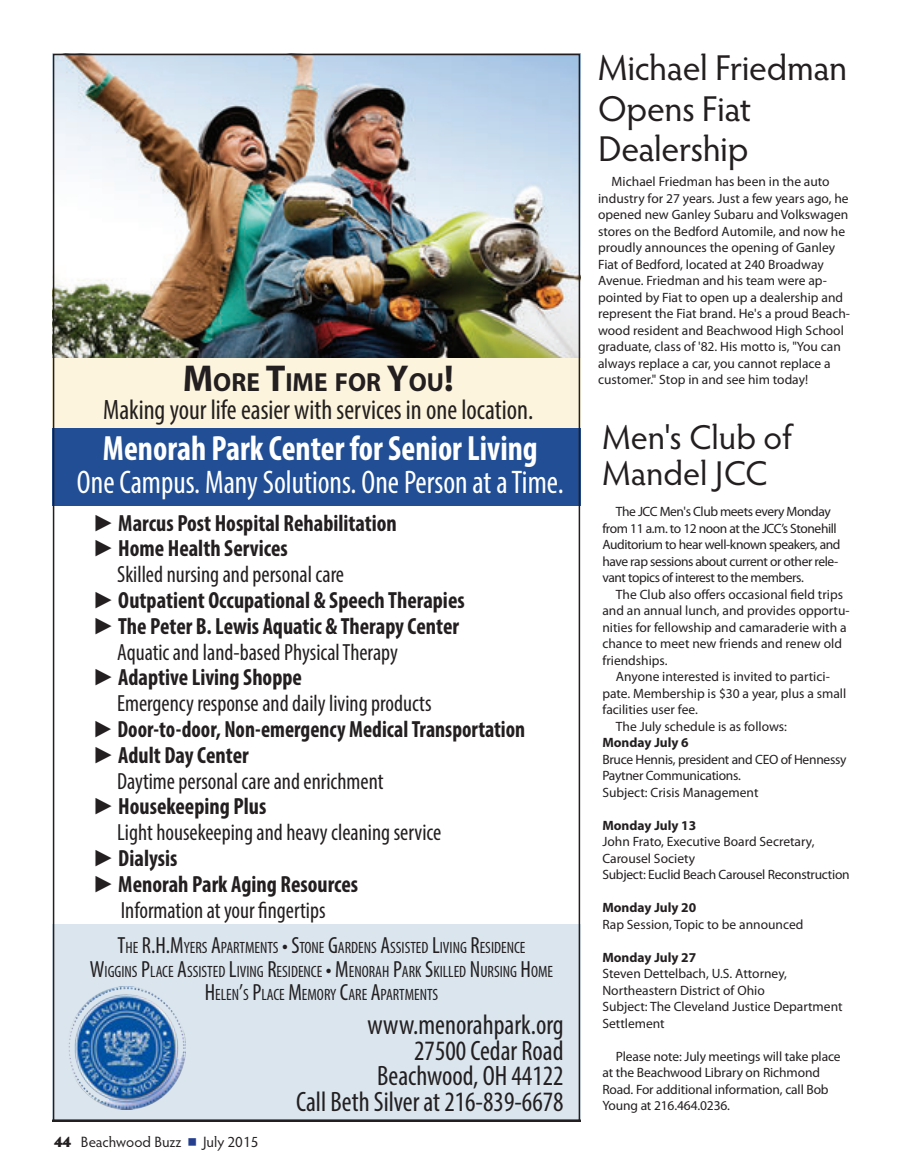
<style>
.page{position:relative;width:905px;height:1175px;background:#fff}
.page>*{position:absolute;margin:0;border:0;box-sizing:border-box;transform-origin:0 0}
.Headline_Small{font:36px/40.5px "Hypatia Sans Pro";letter-spacing:-.015em;color:#231f20}
.t1{font:700 condensed 35.1px "Myriad Pro";color:#fff;scale:.94 1}
.Headline_Small_2{font:34.5px/36px "Hypatia Sans Pro";color:#231f20}
.t2{font:condensed 32.85px "Myriad Pro";color:#fff;scale:.94 1}
.t3{font:condensed 28.2px/25.8px "Myriad Pro";color:#231f20;text-align:right;scale:.96 1}
.t4{font:700 26.25px "Myriad Pro";color:#231f20;scale:.96 1}
.t5{font:700 condensed 23.4px "Myriad Pro";color:#231f20;scale:.96 1}
.t6{font:condensed 23.4px "Myriad Pro";color:#231f20;scale:.96 1}
.t7{font:700 condensed 23.4px "Myriad Pro";color:#231f20;scale:.93 1}
.t8{font:condensed 16.35px/23.4px "Myriad Pro";color:#231f20;text-align:center;scale:.96 1}
.t9{font:15px "Hypatia Sans Pro";color:#231f20}
.Text_Indent{font:13.5px/16.5px "Myriad Pro";color:#231f20}
.Text_Indent-2{font:13.5px/16.5px "Myriad Pro";letter-spacing:-.03em;color:#231f20}
.Text_Indent-3{font:13.5px/16.5px "Myriad Pro";letter-spacing:-.02em;color:#231f20}
.Text_Indent-4{font:700 13.5px "Myriad Pro";color:#231f20}
.s1{font-size:37.5px}
.s2{font-family:"Times New Roman";font-weight:400;font-stretch:normal}
.s3{font-size:23.4px}
.s4{font-weight:900}
.s5{font-family:"Universal Newswith Comm Pi";color:#253f8e}
</style>
<div class="page">
<div style="left:53px;top:356px;width:527px;height:80px;background:#fcf4dc"></div>
<div style="left:53px;top:428px;width:527px;height:78px;background:#214e94"></div>
<img style="left:56px;top:57px;width:521px;height:301px">
<div style="left:53px;top:924px;width:527px;height:197px;background:#dae5ee"></div>
<img style="left:68px;top:986px;width:118px;height:123px">
<p class="t4" style="left:183px;top:364px;width:284px"><span class="s1">M</span>ORE <span class="s1">T</span>IME FOR <span class="s1">Y</span>OU<span class="s1">!</span></p>
<p class="t3" style="left:103px;top:396px;width:449px">Making your life easier with services in one location.</p>
<p class="t1" style="left:103px;top:426px;width:464px">Menorah Park Center for Senior Living</p>
<p class="t2" style="left:77px;top:462px;width:519px">One Campus. Many Solutions. One Person at a Time.</p>
<p class="t5" style="left:92px;top:508px;width:318px"><span class="s2">►</span> Marcus Post Hospital Rehabilitation</p>
<p class="t5" style="left:92px;top:534px;width:205px"><span class="s2">►</span> Home Health Services</p>
<p class="t6" style="left:117px;top:560px;width:238px">Skilled nursing and personal care</p>
<p class="t5" style="left:92px;top:585px;width:389px"><span class="s2">►</span> Outpatient Occupational &amp; Speech Therapies</p>
<p class="t5" style="left:92px;top:611px;width:383px"><span class="s2">►</span> The Peter B. Lewis Aquatic &amp; Therapy Center</p>
<p class="t6" style="left:117px;top:637px;width:294px">Aquatic and land-based Physical Therapy</p>
<p class="t5" style="left:92px;top:663px;width:220px"><span class="s2">►</span> Adaptive Living Shoppe</p>
<p class="t6" style="left:117px;top:689px;width:329px">Emergency response and daily living products</p>
<p class="t7" style="left:92px;top:714px;width:467px"><span class="s2">►</span> Door-to-door, Non-emergency Medical Transportation</p>
<p class="t5" style="left:92px;top:740px;width:164px"><span class="s2">►</span> Adult Day Center</p>
<p class="t6" style="left:117px;top:766px;width:279px">Daytime personal care and enrichment</p>
<p class="t5" style="left:92px;top:792px;width:183px"><span class="s2">►</span> Housekeeping Plus</p>
<p class="t6" style="left:117px;top:818px;width:339px">Light housekeeping and heavy cleaning service</p>
<p class="t5" style="left:92px;top:843px;width:90px"><span class="s2">►</span> Dialysis</p>
<p class="t5" style="left:92px;top:869px;width:278px"><span class="s2">►</span> Menorah Park Aging Resources</p>
<p class="t6" style="left:121px;top:895px;width:215px">Information at your fingertips</p>
<p class="t8" style="left:90px;top:935px;width:484px"><span class="s3">T</span>HE <span class="s3">R.H.M</span>YERS <span class="s3">A</span>PARTMENTS <span class="s3">• S</span>TONE <span class="s3">G</span>ARDENS <span class="s3">A</span>SSISTED <span class="s3">L</span>IVING <span class="s3">R</span>ESIDENCE<br><span class="s3">W</span>IGGINS <span class="s3">P</span>LACE <span class="s3">A</span>SSISTED <span class="s3">L</span>IVING <span class="s3">R</span>ESIDENCE <span class="s3">• M</span>ENORAH <span class="s3">P</span>ARK <span class="s3">S</span>KILLED <span class="s3">N</span>URSING <span class="s3">H</span>OME<br><span class="s3">H</span>ELEN<span class="s3">’</span>S <span class="s3">P</span>LACE <span class="s3">M</span>EMORY <span class="s3">C</span>ARE <span class="s3">A</span>PARTMENTS</p>
<p class="t3" style="left:296px;top:1011px;width:280px">www.menorahpark.org<br>27500 Cedar Road<br>Beachwood, OH 44122<br>Call Beth Silver at 216-839-6678</p>
<p class="t9" style="left:54px;top:1131px;width:206px"><span class="s4">44</span> Beachwood Buzz <span class="s5">n</span> July 2015</p>
<p class="Headline_Small" style="left:598px;top:46px;width:251px">Michael Friedman<br>Opens Fiat<br>Dealership</p>
<p class="Text_Indent" style="left:598px;top:173px;width:253px;text-indent:14px">Michael Friedman has been in the auto industry for 27 years. Just a few years ago, he opened new Ganley Subaru and Volkswagen stores on the Bedford Automile, and now he proudly announces the opening of Ganley Fiat of Bedford, located at 240 Broadway Avenue. Friedman and his team were ap&shy;pointed by Fiat to open up a dealership and represent the Fiat brand. He's a proud Beach&shy;wood resident and Beachwood High School graduate, class of '82. His motto is, "You can always replace a car, you cannot replace a customer." Stop in and see him today!</p>
<p class="Headline_Small_2" style="left:602px;top:418px;width:191px">Men's Club of<br>Mandel JCC</p>
<p class="Text_Indent-2" style="left:602px;top:503px;width:240px;text-indent:14px">The JCC Men's Club meets every Monday from 11 a.m. to 12 noon at the JCC’s Stonehill Auditorium to hear well-known speakers, and have rap sessions about current or other rele&shy;vant topics of interest to the members.</p>
<p class="Text_Indent" style="left:602px;top:586px;width:249px;text-indent:14px">The Club also offers occasional field trips and an annual lunch, and provides opportu&shy;nities for fellowship and camaraderie with a chance to meet new friends and renew old friendships.</p>
<p class="Text_Indent" style="left:602px;top:668px;width:245px;text-indent:14px">Anyone interested is invited to partici&shy;pate. Membership is $30 a year, plus a small facilities user fee.</p>
<p class="Text_Indent" style="left:616px;top:718px;width:173px">The July schedule is as follows:</p>
<p class="Text_Indent-4" style="left:602px;top:735px;width:88px">Monday July 6</p>
<p class="Text_Indent-3" style="left:602px;top:751px;width:246px">Bruce Hennis, president and CEO of Hennessy<br>Paytner Communications.</p>
<p class="Text_Indent" style="left:602px;top:784px;width:158px">Subject: Crisis Management</p>
<p class="Text_Indent-4" style="left:602px;top:817px;width:95px">Monday July 13</p>
<p class="Text_Indent" style="left:602px;top:833px;width:213px">John Frato, Executive Board Secretary,<br>Carousel Society</p>
<p class="Text_Indent-3" style="left:602px;top:866px;width:249px">Subject: Euclid Beach Carousel Reconstruction</p>
<p class="Text_Indent-4" style="left:602px;top:900px;width:95px">Monday July 20</p>
<p class="Text_Indent" style="left:602px;top:916px;width:202px">Rap Session, Topic to be announced</p>
<p class="Text_Indent-4" style="left:602px;top:949px;width:95px">Monday July 27</p>
<p class="Text_Indent" style="left:602px;top:965px;width:186px">Steven Dettelbach, U.S. Attorney,<br>Northeastern District of Ohio</p>
<p class="Text_Indent" style="left:602px;top:998px;width:242px">Subject: The Cleveland Justice Department<br>Settlement</p>
<p class="Text_Indent" style="left:602px;top:1048px;width:240px;text-indent:14px">Please note: July meetings will take place at the Beachwood Library on Richmond Road. For additional information, call Bob Young at 216.464.0236.</p>
</div>
